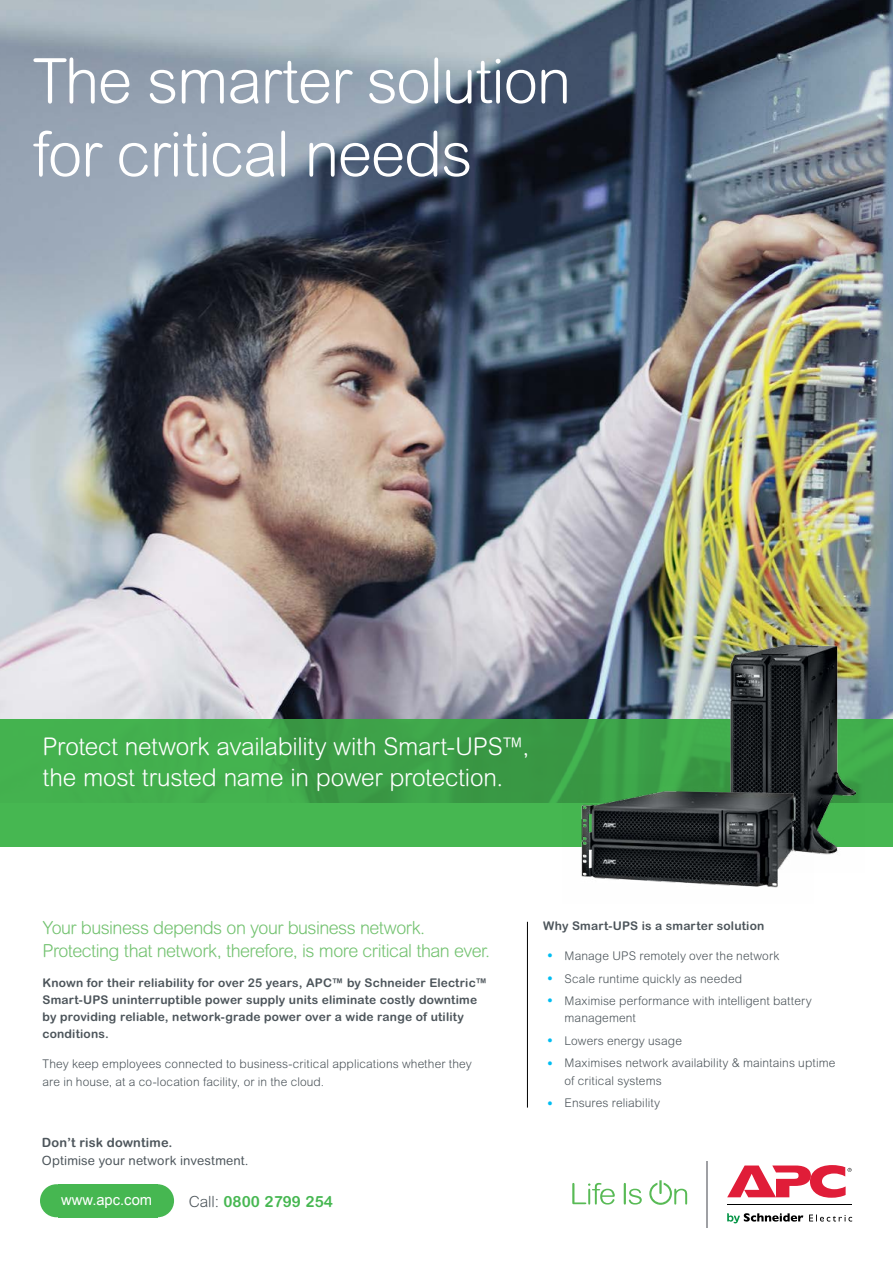
<style>
.page{position:relative;width:893px;height:1263px;background:#fff}
.page>*{position:absolute;margin:0;border:0;box-sizing:border-box;transform-origin:0 0}
.t1{font:300 62.25px/73.1px "Arial Rounded MT Std";letter-spacing:-.02em;color:#fff}
.t2{font:300 24.45px/31.5px "Arial Rounded MT Std";letter-spacing:-.01em;color:#fff}
.t3{font:300 18px/22.5px "Arial Rounded MT Std";letter-spacing:-.03em;color:#73c270}
.t4{font:700 15.3px "Arial Rounded MT Std";color:#46b751}
.t5{font:14.7px "Arial";color:#fff}
.t6{font:12.75px "Arial Rounded MT Std";letter-spacing:.01em;color:#4d555b}
.t7{font:700 12.75px "Arial Rounded MT Std";letter-spacing:.01em;color:#4d555b}
.t8{font:300 12px/17.2px "Arial Rounded MT Std";letter-spacing:.01em;color:#4d555b}
.t9{font:700 12px/17.2px "Arial Rounded MT Std";letter-spacing:.015em;color:#4d555b}
.s1{font-weight:300;color:#4d555b}
.s2{font-family:"SE Optimist";font-weight:900;font-size:15px;color:#00bdf2}
</style>
<div class="page">
<img style="left:0;top:0;width:893px;height:719px">
<svg style="left:0;top:719px;width:893px;height:128px;background:#41ab4c"></svg>
<svg style="left:572px;top:1183px;width:43px;height:21px"></svg>
<svg style="left:624px;top:1183px;width:18px;height:21px"></svg>
<svg style="left:649px;top:1180px;width:38px;height:25px"></svg>
<hr style="left:707px;top:1161px;width:1px;height:66px;background:#9fa0a4">
<hr style="left:728px;top:1204px;width:124px;height:1px;background:#000">
<svg style="left:727px;top:1213px;width:125px;height:10px"></svg>
<svg style="left:727px;top:1165px;width:125px;height:33px"></svg>
<div style="left:40px;top:1184px;width:33px;height:33px;background:#46b751;border-radius:50%"></div>
<div style="left:141px;top:1184px;width:33px;height:33px;background:#46b751;border-radius:50%"></div>
<div style="left:58px;top:1184px;width:100px;height:33px;background:#46b751"></div>
<img style="left:703px;top:622px;width:162px;height:233px">
<img style="left:563px;top:774px;width:251px;height:114px">
<hr style="left:527px;top:922px;width:1px;height:185px;background:#000">
<h1 class="t1" style="left:33px;top:45px;width:540px">The smarter solution for critical needs</h1>
<h2 class="t2" style="left:43px;top:730px;width:488px">Protect network availability with Smart-UPS™, the most trusted name in power protection.</h2>
<h3 class="t3" style="left:43px;top:916px;width:449px">Your business depends on your business network.<br>Protecting that network, therefore, is more critical than ever.</h3>
<p class="t9" style="left:43px;top:974px;width:446px">Known for their reliability for over 25 years, APC™ by Schneider Electric™ Smart-UPS uninterruptible power supply units eliminate costly downtime by providing reliable, network-grade power over a wide range of utility conditions.</p>
<p class="t8" style="left:43px;top:1055px;width:431px">They keep employees connected to business-critical applications whether they are in house, at a co-location facility, or in the cloud.</p>
<p class="t7" style="left:42px;top:1135px;width:132px">Don’t risk downtime.</p>
<p class="t6" style="left:42px;top:1153px;width:208px">Optimise your network investment.</p>
<p class="t5" style="left:61px;top:1190px;width:92px">www.apc.com</p>
<p class="t4" style="left:189px;top:1192px;width:146px"><span class="s1">Call:</span> 0800 2799 254</p>
<p class="t9" style="left:543px;top:917px;width:223px">Why Smart-UPS is a smarter solution</p>
<p class="t8" style="left:548px;top:947px;width:233px"><span class="s2">•</span> Manage UPS remotely over the network</p>
<p class="t8" style="left:548px;top:970px;width:196px"><span class="s2">•</span> Scale runtime quickly as needed</p>
<p class="t8" style="left:565px;top:992px;width:249px;text-indent:-17px"><span class="s2">•</span> Maximise performance with intelligent battery management</p>
<p class="t8" style="left:548px;top:1032px;width:136px"><span class="s2">•</span> Lowers energy usage</p>
<p class="t8" style="left:565px;top:1055px;width:272px;text-indent:-17px"><span class="s2">•</span> Maximises network availability &amp; maintains uptime of critical systems</p>
<p class="t8" style="left:548px;top:1094px;width:114px"><span class="s2">•</span> Ensures reliability</p>
</div>
